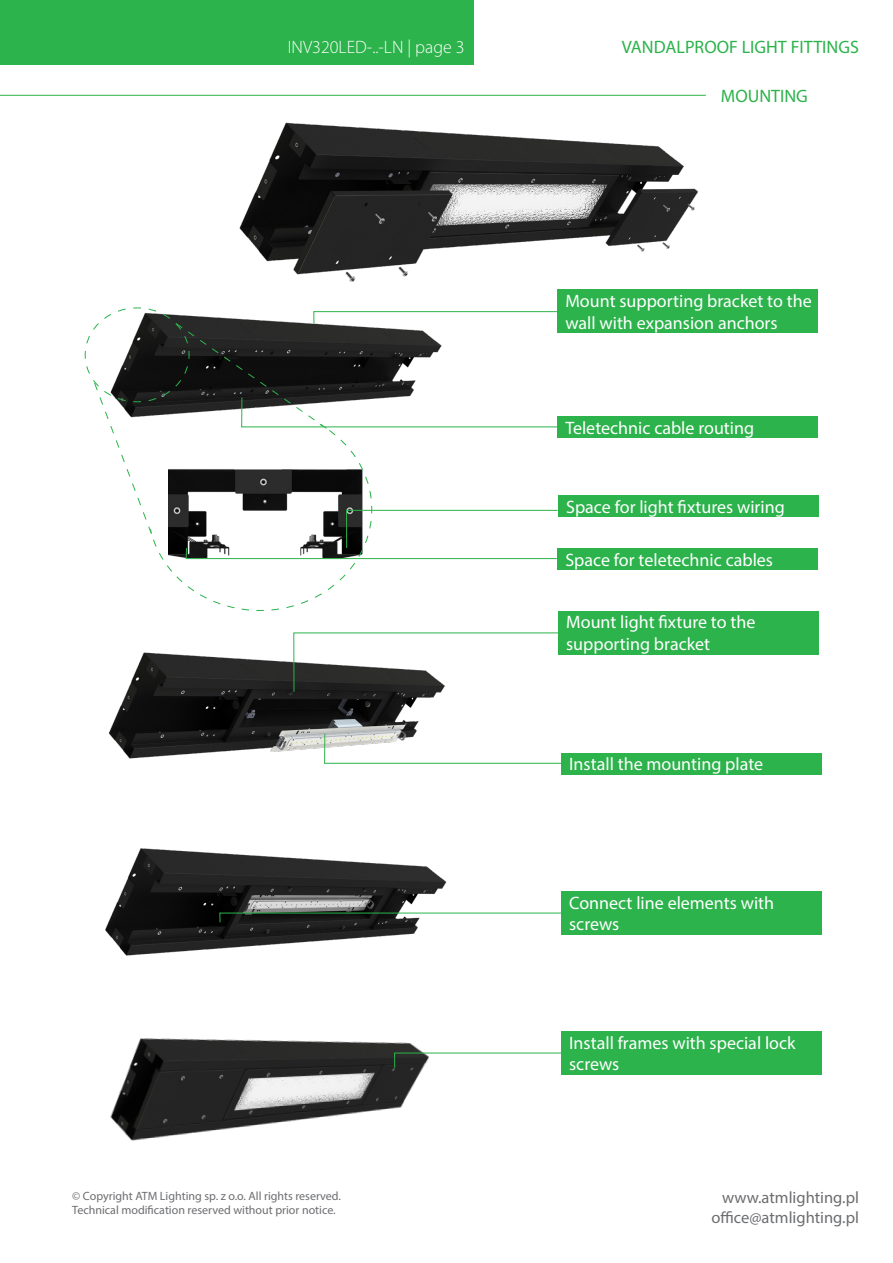
<style>
.page{position:relative;width:893px;height:1263px;background:#fff}
.page>*{position:absolute;margin:0;border:0;box-sizing:border-box;transform-origin:0 0}
.t1{font:18px/21.6px "Myriad Pro";color:#fff}
.t2{font:18px "Myriad Pro";color:#2cb34b}
.t3{font:300 18px "Myriad Pro";color:#fff}
.t4{font:16.5px/19.8px "Myriad Pro";color:#6c6d70;text-align:right}
.t5{font:12px/14.4px "Myriad Pro";color:#6c6d70}
</style>
<div class="page">
<img style="left:110px;top:1038px;width:313px;height:103px">
<img style="left:105px;top:848px;width:342px;height:108px">
<img style="left:108px;top:652px;width:333px;height:107px">
<svg style="left:293px;top:632px;width:282px;height:60px"></svg>
<svg style="left:324px;top:733px;width:237px;height:31px"></svg>
<svg style="left:219px;top:912px;width:342px;height:11px"></svg>
<img style="left:239px;top:122px;width:459px;height:160px">
<svg style="left:394px;top:1052px;width:167px;height:16px"></svg>
<svg style="left:85px;top:308px;width:473px;height:303px"></svg>
<div style="left:557px;top:289px;width:260px;height:44px;background:#2cb34b"></div>
<div style="left:558px;top:611px;width:260px;height:43px;background:#2cb34b"></div>
<div style="left:561px;top:891px;width:260px;height:44px;background:#2cb34b"></div>
<div style="left:561px;top:753px;width:260px;height:22px;background:#2cb34b"></div>
<div style="left:561px;top:1031px;width:260px;height:43px;background:#2cb34b"></div>
<div style="left:557px;top:416px;width:260px;height:22px;background:#2cb34b"></div>
<div style="left:558px;top:495px;width:260px;height:22px;background:#2cb34b"></div>
<div style="left:557px;top:548px;width:260px;height:22px;background:#2cb34b"></div>
<div style="left:0;top:0;width:474px;height:64px;background:#2cb34b"></div>
<hr style="left:0;top:95px;width:706px;height:1px;background:#2cb34b">
<p class="t3" style="left:288px;top:36px;width:178px">INV320LED-..-LN | page 3</p>
<p class="t2" style="left:622px;top:36px;width:239px">VANDALPROOF LIGHT FITTINGS</p>
<p class="t2" style="left:721px;top:85px;width:89px">MOUNTING</p>
<p class="t1" style="left:565px;top:290px;width:248px">Mount supporting bracket to the wall with expansion anchors</p>
<p class="t1" style="left:565px;top:417px;width:190px">Teletechnic cable routing</p>
<p class="t1" style="left:566px;top:496px;width:220px">Space for light fixtures wiring</p>
<p class="t1" style="left:565px;top:549px;width:209px">Space for teletechnic cables</p>
<p class="t1" style="left:566px;top:611px;width:191px">Mount light fixture to the supporting bracket</p>
<p class="t1" style="left:569px;top:753px;width:196px">Install the mounting plate</p>
<p class="t1" style="left:569px;top:891px;width:207px">Connect line elements with screws</p>
<p class="t1" style="left:569px;top:1031px;width:228px">Install frames with special lock screws</p>
<p class="t5" style="left:72px;top:1188px;width:270px">© Copyright ATM Lighting sp. z o.o. All rights reserved.<br>Technical modification reserved without prior notice.</p>
<p class="t4" style="left:711px;top:1187px;width:149px">www.atmlighting.pl office@atmlighting.pl</p>
</div>
